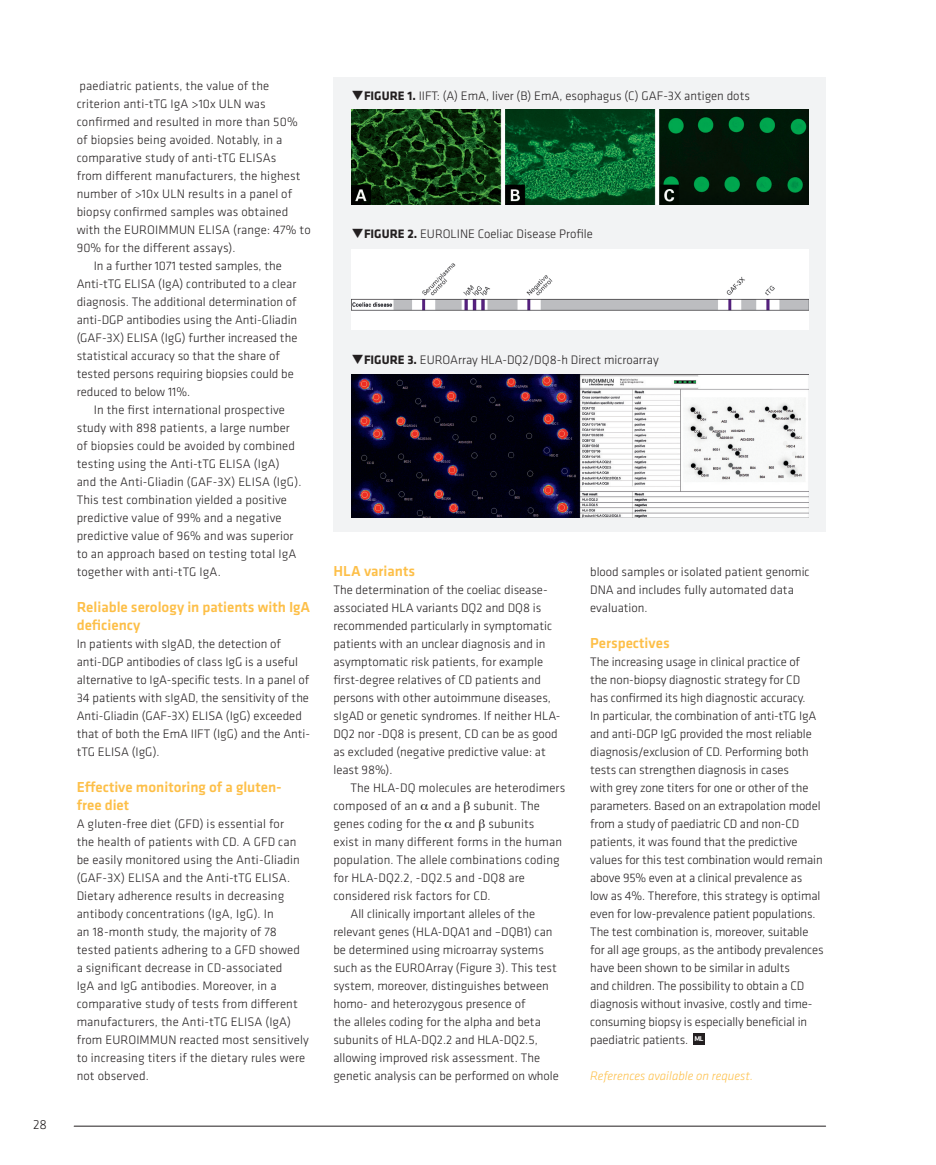
<style>
.page{position:relative;width:936px;height:1165px;background:#fff}
.page>*{position:absolute;margin:0;border:0;box-sizing:border-box;transform-origin:0 0}
.Sub_Header{font:500 15px/18px "Klavika Basic";color:#fdbf48}
.t1{font:300 13.5px "Klavika Basic";color:#231f20}
.Body_Copy{font:300 12.75px/18px "Klavika Basic";color:#231f20}
.Body_Copy-2{font:italic 300 12.75px "Klavika Basic";color:#fdbf48}
.Body_Copy-3{font:500 7.35px "Klavika Basic";color:#fff}
.s1{font-weight:700}
</style>
<div class="page">
<hr style="left:74px;top:1126px;width:751px;height:1px;background:#231f20">
<div style="left:333px;top:77px;width:492px;height:455px;background:#f2f3f4"></div>
<img style="left:351px;top:374px;width:457px;height:143px">
<img style="left:351px;top:109px;width:457px;height:96px">
<div style="left:693px;top:1033px;width:11px;height:11px;background:#231f20"></div>
<img style="left:351px;top:249px;width:457px;height:81px">
<p class="t1" style="left:33px;top:1116px;width:16px">28</p>
<p class="Body_Copy" style="left:77px;top:77px;width:235px">paediatric patients, the value of the criterion anti-tTG IgA &gt;10x ULN was confirmed and resulted in more than 50% of biopsies being avoided. Notably, in a comparative study of anti-tTG ELISAs<br>from different manufacturers, the highest number of &gt;10x ULN results in a panel of biopsy confirmed samples was obtained with the EUROIMMUN ELISA (range: 47% to 90% for the different assays).</p>
<p class="Body_Copy" style="left:77px;top:257px;width:222px;text-indent:17px">In a further 1071 tested samples, the Anti-tTG ELISA (IgA) contributed to a clear diagnosis. The additional determination of anti-DGP antibodies using the Anti-Gliadin (GAF-3X) ELISA (IgG) further increased the statistical accuracy so that the share of tested persons requiring biopsies could be reduced to below 11%.</p>
<p class="Body_Copy" style="left:77px;top:401px;width:226px;text-indent:17px">In the first international prospective study with 898 patients, a large number of biopsies could be avoided by combined testing using the Anti-tTG ELISA (IgA) and the Anti-Gliadin (GAF-3X) ELISA (IgG).<br>This test combination yielded a positive predictive value of 99% and a negative predictive value of 96% and was superior to an approach based on testing total IgA together with anti-tTG IgA.</p>
<p class="Sub_Header" style="left:77px;top:598px;width:235px">Reliable serology in patients with IgA deficiency</p>
<p class="Body_Copy" style="left:77px;top:635px;width:235px">In patients with sIgAD, the detection of anti-DGP antibodies of class IgG is a useful alternative to IgA-specific tests. In a panel of 34 patients with sIgAD, the sensitivity of the Anti-Gliadin (GAF-3X) ELISA (IgG) exceeded that of both the EmA IIFT (IgG) and the Anti&shy;tTG ELISA (IgG).</p>
<p class="Sub_Header" style="left:77px;top:778px;width:207px">Effective monitoring of a gluten-</p>
<p class="Sub_Header" style="left:77px;top:796px;width:54px">free diet</p>
<p class="Body_Copy" style="left:77px;top:815px;width:233px">A gluten-free diet (GFD) is essential for<br>the health of patients with CD. A GFD can be easily monitored using the Anti-Gliadin (GAF-3X) ELISA and the Anti-tTG ELISA.<br>Dietary adherence results in decreasing antibody concentrations (IgA, IgG). In<br>an 18-month study, the majority of 78 tested patients adhering to a GFD showed a significant decrease in CD-associated<br>IgA and IgG antibodies. Moreover, in a comparative study of tests from different manufacturers, the Anti-tTG ELISA (IgA) from EUROIMMUN reacted most sensitively to increasing titers if the dietary rules were not observed.</p>
<p class="Body_Copy" style="left:351px;top:87px;width:400px">❑<span class="s1">FIGURE 1.</span> IIFT: (A) EmA, liver (B) EmA, esophagus (C) GAF-3X antigen dots</p>
<p class="Body_Copy" style="left:351px;top:225px;width:243px">❑<span class="s1">FIGURE 2.</span> EUROLINE Coeliac Disease Profile</p>
<p class="Body_Copy" style="left:351px;top:351px;width:308px">❑<span class="s1">FIGURE 3.</span> EUROArray HLA-DQ2/DQ8-h Direct microarray</p>
<p class="Sub_Header" style="left:333px;top:562px;width:83px">HLA variants</p>
<p class="Body_Copy" style="left:333px;top:581px;width:228px">The determination of the coeliac disease&shy;associated HLA variants DQ2 and DQ8 is recommended particularly in symptomatic patients with an unclear diagnosis and in asymptomatic risk patients, for example first-degree relatives of CD patients and persons with other autoimmune diseases, sIgAD or genetic syndromes. If neither HLA-DQ2 nor -DQ8 is present, CD can be as good as excluded (negative predictive value: at least 98%).</p>
<p class="Body_Copy" style="left:333px;top:779px;width:233px;text-indent:17px">The HLA-DQ molecules are heterodimers composed of an and a subunit. The genes coding for the and subunits<br>exist in many different forms in the human population. The allele combinations coding for HLA-DQ2.2, -DQ2.5 and -DQ8 are considered risk factors for CD.</p>
<p class="Body_Copy" style="left:333px;top:905px;width:227px;text-indent:17px">All clinically important alleles of the relevant genes (HLA-DQA1 and –DQB1) can be determined using microarray systems such as the EUROArray (Figure 3). This test system, moreover, distinguishes between homo- and heterozygous presence of<br>the alleles coding for the alpha and beta subunits of HLA-DQ2.2 and HLA-DQ2.5, allowing improved risk assessment. The genetic analysis can be performed on whole</p>
<p class="Body_Copy" style="left:590px;top:563px;width:221px">blood samples or isolated patient genomic<br>DNA and includes fully automated data evaluation.</p>
<p class="Sub_Header" style="left:590px;top:634px;width:81px">Perspectives</p>
<p class="Body_Copy" style="left:590px;top:653px;width:235px">The increasing usage in clinical practice of<br>the non-biopsy diagnostic strategy for CD<br>has confirmed its high diagnostic accuracy.<br>In particular, the combination of anti-tTG IgA and anti-DGP IgG provided the most reliable diagnosis/exclusion of CD. Performing both tests can strengthen diagnosis in cases<br>with grey zone titers for one or other of the parameters. Based on an extrapolation model from a study of paediatric CD and non-CD patients, it was found that the predictive values for this test combination would remain above 95% even at a clinical prevalence as<br>low as 4%. Therefore, this strategy is optimal even for low-prevalence patient populations.<br>The test combination is, moreover, suitable for all age groups, as the antibody prevalences have been shown to be similar in adults<br>and children. The possibility to obtain a CD diagnosis without invasive, costly and time&shy;consuming biopsy is especially beneficial in paediatric patients.</p>
<p class="Body_Copy-3" style="left:694px;top:1033px;width:10px">ML</p>
<p class="Body_Copy-2" style="left:590px;top:1068px;width:164px">References available on request.</p>
</div>
